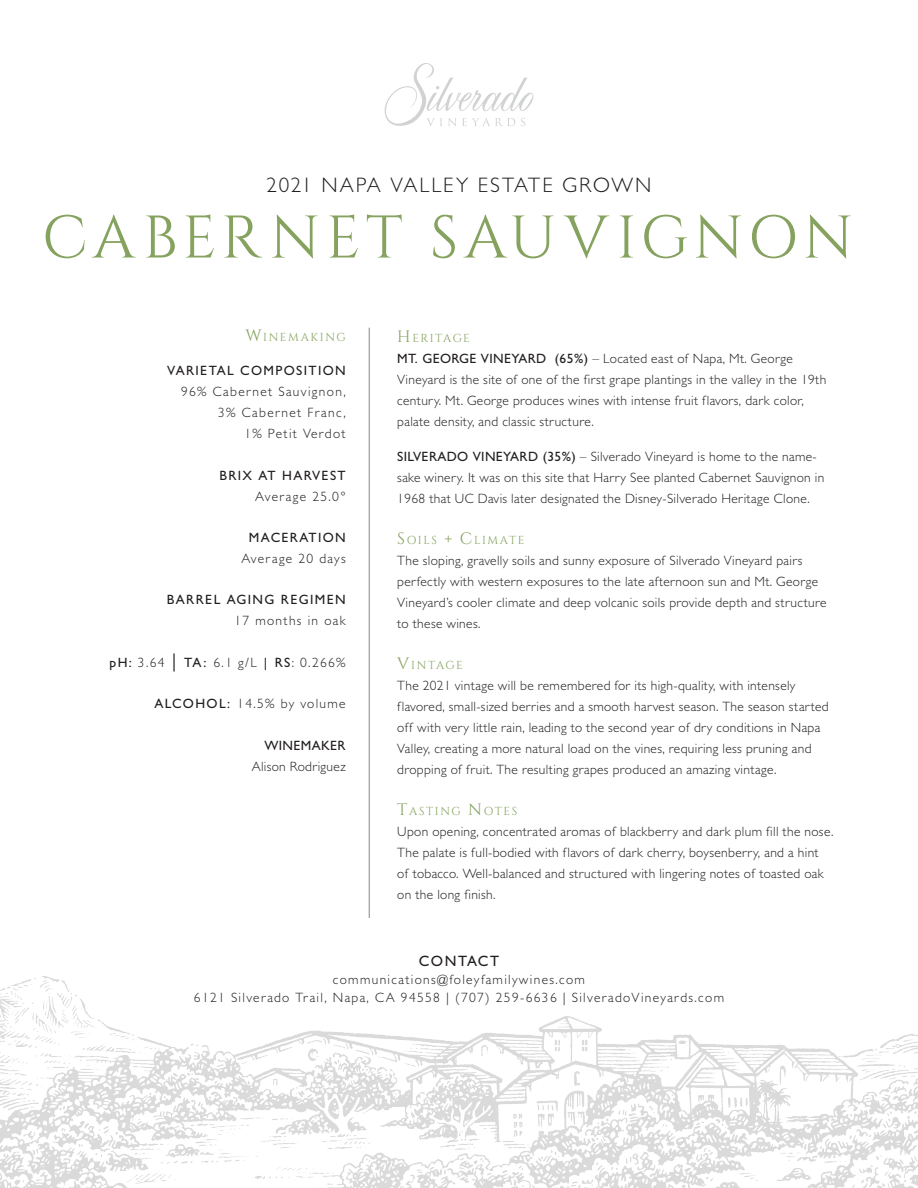
<style>
.page{position:relative;width:918px;height:1188px;background:#fff}
.page>*{position:absolute;margin:0;border:0;box-sizing:border-box;transform-origin:0 0}
.heads{font:60px "Cinzel";letter-spacing:.08em;color:#85a25e}
.subheads{font:300 21px "Gill Sans MT Pro";letter-spacing:.09em;color:#231f20}
.t1{font:500 15px "Gill Sans MT Pro";letter-spacing:.1em;color:#231f20}
.t2{font:300 13.5px/21px "Gill Sans MT Pro";letter-spacing:.025em;color:#231f20}
.t3{font:300 13.5px/21px "Gill Sans MT Pro";letter-spacing:.1em;color:#231f20;text-align:right}
.t4{font:500 13.5px "Gill Sans MT Pro";letter-spacing:.1em;color:#231f20}
.t5{font:11.55px "Cinzel";letter-spacing:.145em;color:#85a25e}
.t6{font:11.55px "Cinzel";letter-spacing:.115em;color:#85a25e}
.s1{font-size:16.5px}
.s2{font-weight:500}
.s3{font-family:"Minion Pro";font-weight:400;font-size:18px}
</style>
<div class="page">
<img style="left:0;top:976px;width:918px;height:212px">
<svg style="left:385px;top:63px;width:148px;height:63px"></svg>
<hr style="left:369px;top:328px;width:1px;height:590px;background:#85878b">
<p class="subheads" style="left:267px;top:172px;width:386px">2021 NAPA VALLEY ESTATE GROWN</p>
<p class="heads" style="left:42px;top:203px;width:813px">CABERNET SAUVIGNON</p>
<p class="t5" style="left:245px;top:330px;width:102px"><span class="s1">W</span>INEMAKING</p>
<p class="t4" style="left:167px;top:363px;width:180px">VARIETAL COMPOSITION</p>
<p class="t3" style="left:181px;top:381px;width:166px">96% Cabernet Sauvignon,<br>3% Cabernet Franc,<br>1% Petit Verdot</p>
<p class="t4" style="left:219px;top:467px;width:128px">BRIX AT HARVEST</p>
<p class="t3" style="left:255px;top:485px;width:92px">Average 25.0°</p>
<p class="t4" style="left:249px;top:529px;width:98px">MACERATION</p>
<p class="t3" style="left:241px;top:548px;width:106px">Average 20 days</p>
<p class="t4" style="left:167px;top:592px;width:180px">BARREL AGING REGIMEN</p>
<p class="t3" style="left:234px;top:610px;width:113px">17 months in oak</p>
<p class="t2" style="left:110px;top:652px;width:238px"><span class="s2">pH:</span> 3.64 <span class="s3">|</span> <span class="s2">TA:</span> 6.1 g/L <span class="s2">| RS</span>: 0.266%</p>
<p class="t3" style="left:154px;top:693px;width:193px"><span class="s2">ALCOHOL:</span> 14.5% by volume</p>
<p class="t2" style="left:252px;top:734px;width:96px;text-align:right"><span class="s2">WINEMAKER<br></span>Alison Rodriguez</p>
<p class="t6" style="left:397px;top:332px;width:74px"><span class="s1">H</span>ERITAGE</p>
<p class="t2" style="left:397px;top:348px;width:431px"><span class="s2">MT. GEORGE VINEYARD (65%)</span> – Located east of Napa, Mt. George Vineyard is the site of one of the first grape plantings in the valley in the 19th century. Mt. George produces wines with intense fruit flavors, dark color, palate density, and classic structure.</p>
<p class="t2" style="left:397px;top:445px;width:429px"><span class="s2">SILVERADO VINEYARD (35%)</span> – Silverado Vineyard is home to the name&shy;sake winery. It was on this site that Harry See planted Cabernet Sauvignon in<br>1968 that UC Davis later designated the Disney-Silverado Heritage Clone.</p>
<p class="t5" style="left:397px;top:533px;width:129px"><span class="s1">S</span>OILS <span class="s1">+ C</span>LIMATE</p>
<p class="t2" style="left:397px;top:550px;width:431px">The sloping, gravelly soils and sunny exposure of Silverado Vineyard pairs perfectly with western exposures to the late afternoon sun and Mt. George Vineyard’s cooler climate and deep volcanic soils provide depth and structure to these wines.</p>
<p class="t5" style="left:397px;top:659px;width:67px"><span class="s1">V</span>INTAGE</p>
<p class="t2" style="left:397px;top:675px;width:433px">The 2021 vintage will be remembered for its high-quality, with intensely flavored, small-sized berries and a smooth harvest season. The season started off with very little rain, leading to the second year of dry conditions in Napa Valley, creating a more natural load on the vines, requiring less pruning and dropping of fruit. The resulting grapes produced an amazing vintage.</p>
<p class="t5" style="left:397px;top:805px;width:120px"><span class="s1">T</span>ASTING <span class="s1">N</span>OTES</p>
<p class="t2" style="left:397px;top:821px;width:438px">Upon opening, concentrated aromas of blackberry and dark plum fill the nose.<br>The palate is full-bodied with flavors of dark cherry, boysenberry, and a hint of tobacco. Well-balanced and structured with lingering notes of toasted oak on the long finish.</p>
<p class="t1" style="left:419px;top:952px;width:82px">CONTACT</p>
<p class="t3" style="left:333px;top:969px;width:254px">communications@foleyfamilywines.com</p>
<p class="t3" style="left:194px;top:987px;width:532px">6121 Silverado Trail, Napa, CA 94558 | (707) 259-6636 | SilveradoVineyards.com</p>
</div>
